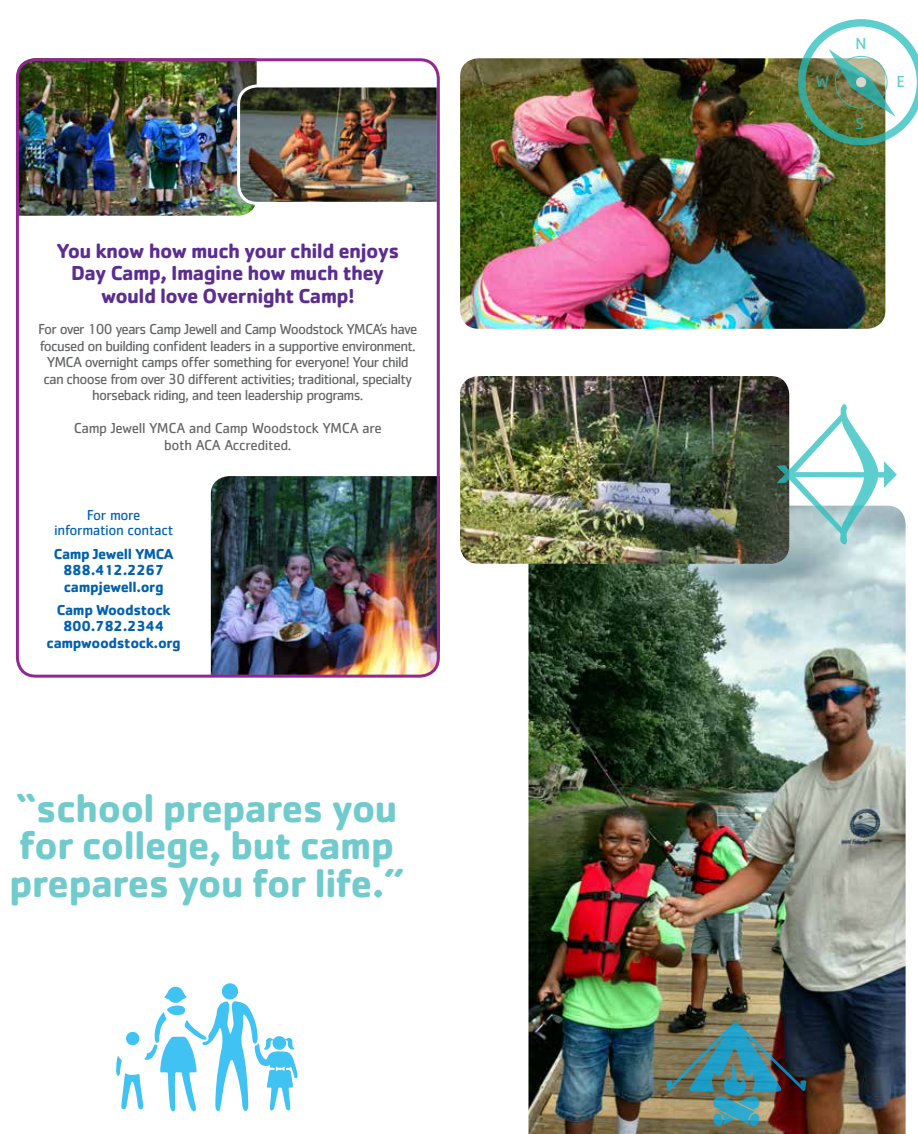
<style>
.page{position:relative;width:918px;height:1134px;background:#fff}
.page>*{position:absolute;margin:0;border:0;box-sizing:border-box;transform-origin:0 0}
.t1{font:700 40.5px/37.5px "Cachet Std";letter-spacing:-.025em;color:#71cbcc}
.t2{font:700 21px/22.5px "Cachet Std";letter-spacing:-.03em;color:#5c2d91;text-align:center}
.t3{font:16.65px "Cachet Std";color:#27bdbe}
.t4{font:15px/16.5px "Cachet Std";letter-spacing:-.05em;color:#636466;text-align:center}
.t5{font:700 15px/16.5px "Cachet Std";letter-spacing:-.025em;color:#0061af;text-align:center}
.t6{font:15px/16.5px "Cachet Std";letter-spacing:-.025em;color:#636466;text-align:center}
.t7{font:15px/15px "Cachet Std";letter-spacing:-.025em;color:#0061af;text-align:center}
</style>
<div class="page">
<img style="left:528px;top:508px;width:378px;height:626px">
<img style="left:460px;top:376px;width:329px;height:188px">
<img style="left:460px;top:58px;width:425px;height:271px">
<svg style="left:798px;top:19px;width:120px;height:126px"></svg>
<svg style="left:856px;top:77px;width:10px;height:10px"></svg>
<svg style="left:777px;top:404px;width:120px;height:141px"></svg>
<svg style="left:222px;top:983px;width:16px;height:16px"></svg>
<svg style="left:116px;top:987px;width:182px;height:124px"></svg>
<img style="left:666px;top:1022px;width:140px;height:104px">
<img style="left:211px;top:476px;width:225px;height:198px">
<img style="left:17px;top:61px;width:240px;height:155px">
<img style="left:236px;top:83px;width:200px;height:123px">
<div style="left:16px;top:58px;width:424px;height:620px;border:3px solid #92278f;border-radius:18px"></div>
<h2 class="t2" style="left:56px;top:239px;width:344px">You know how much your child enjoys<br>Day Camp, Imagine how much they would love Overnight Camp!</h2>
<p class="t4" style="left:38px;top:321px;width:381px">For over 100 years Camp Jewell and Camp Woodstock YMCA’s have focused on building confident leaders in a supportive environment.<br>YMCA overnight camps offer something for everyone! Your child can choose from over 30 different activities; traditional, specialty horseback riding, and teen leadership programs.</p>
<p class="t6" style="left:74px;top:420px;width:309px">Camp Jewell YMCA and Camp Woodstock YMCA are both ACA Accredited.</p>
<p class="t7" style="left:54px;top:508px;width:120px">For more information contact</p>
<p class="t5" style="left:54px;top:545px;width:121px">Camp Jewell YMCA<br>888.412.2267 campjewell.org</p>
<p class="t5" style="left:47px;top:601px;width:136px">Camp Woodstock<br>800.782.2344 campwoodstock.org</p>
<h1 class="t1" style="left:9px;top:788px;width:397px">“school prepares you for college, but camp prepares you for life.”</h1>
<p class="t3" style="left:856px;top:33px;width:12px">N</p>
<p class="t3" style="left:816px;top:72px;width:15px">W</p>
<p class="t3" style="left:897px;top:72px;width:10px">E</p>
<p class="t3" style="left:856px;top:114px;width:10px">S</p>
</div>
